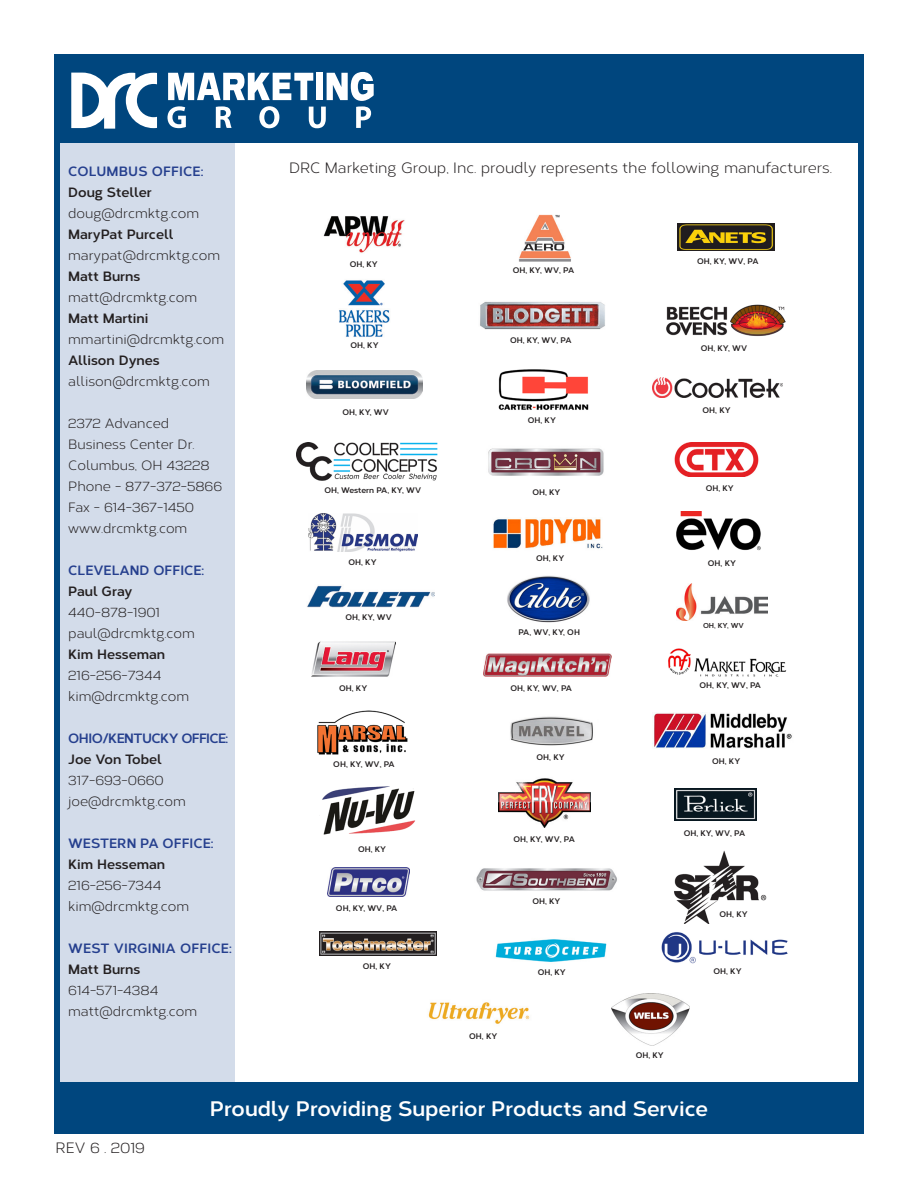
<style>
.page{position:relative;width:918px;height:1188px;background:#fff}
.page>*{position:absolute;margin:0;border:0;box-sizing:border-box;transform-origin:0 0}
.t1{font:700 21px "Corbert";color:#fff}
.t2{font:15px "Corbert";color:#231f20}
.t3{font:13.5px "Corbert";color:#231f20}
.t4{font:700 13.5px "Corbert";color:#231f20}
.t5{font:700 13.5px "Corbert";color:#253f8e}
.t6{font:700 13.5px "Corbert";letter-spacing:-.04em;color:#253f8e}
.t7{font:700 8.1px "Corbert";color:#231f20}
.t8{font:700 7.2px "Corbert";color:#231f20}
</style>
<div class="page">
<div style="left:54px;top:139px;width:181px;height:995px;background:#d3dcea"></div>
<div style="left:54px;top:54px;width:810px;height:89px;background:#00467e"></div>
<div style="left:54px;top:1082px;width:810px;height:52px;background:#00467e"></div>
<img style="left:519px;top:214px;width:52px;height:48px">
<img style="left:678px;top:223px;width:96px;height:27px">
<img style="left:307px;top:371px;width:115px;height:28px">
<img style="left:480px;top:301px;width:125px;height:29px">
<img style="left:307px;top:585px;width:128px;height:23px">
<img style="left:676px;top:583px;width:92px;height:38px">
<img style="left:483px;top:654px;width:129px;height:22px">
<img style="left:674px;top:788px;width:82px;height:32px">
<img style="left:328px;top:867px;width:82px;height:29px">
<img style="left:499px;top:778px;width:92px;height:49px">
<img style="left:311px;top:641px;width:85px;height:36px">
<img style="left:674px;top:850px;width:93px;height:74px">
<img style="left:320px;top:932px;width:116px;height:24px">
<img style="left:476px;top:868px;width:141px;height:23px">
<img style="left:611px;top:994px;width:78px;height:52px">
<svg style="left:71px;top:73px;width:86px;height:56px"></svg>
<svg style="left:168px;top:72px;width:206px;height:56px"></svg>
<img style="left:666px;top:304px;width:119px;height:33px">
<img style="left:498px;top:369px;width:91px;height:41px">
<img style="left:652px;top:378px;width:131px;height:20px">
<img style="left:309px;top:513px;width:109px;height:39px">
<img style="left:493px;top:519px;width:110px;height:30px">
<img style="left:668px;top:648px;width:119px;height:29px">
<img style="left:317px;top:710px;width:91px;height:45px">
<img style="left:322px;top:786px;width:93px;height:49px">
<img style="left:495px;top:939px;width:112px;height:23px">
<div style="left:54px;top:54px;width:810px;height:1080px;border:6px solid #00467e"></div>
<img style="left:507px;top:576px;width:83px;height:47px">
<img style="left:296px;top:442px;width:141px;height:39px">
<img style="left:652px;top:712px;width:140px;height:37px">
<img style="left:676px;top:512px;width:85px;height:39px">
<img style="left:674px;top:443px;width:85px;height:33px">
<img style="left:510px;top:716px;width:83px;height:30px">
<img style="left:661px;top:932px;width:127px;height:32px">
<img style="left:488px;top:448px;width:116px;height:28px">
<img style="left:323px;top:216px;width:82px;height:37px">
<img style="left:339px;top:280px;width:51px;height:57px">
<img style="left:428px;top:1002px;width:102px;height:22px">
<p class="t5" style="left:68px;top:161px;width:137px">COLUMBUS OFFICE:</p>
<p class="t4" style="left:68px;top:182px;width:85px">Doug Steller</p>
<p class="t3" style="left:68px;top:203px;width:132px">doug@drcmktg.com</p>
<p class="t4" style="left:68px;top:224px;width:107px">MaryPat Purcell</p>
<p class="t3" style="left:68px;top:245px;width:154px">marypat@drcmktg.com</p>
<p class="t4" style="left:68px;top:266px;width:74px">Matt Burns</p>
<p class="t3" style="left:68px;top:287px;width:130px">matt@drcmktg.com</p>
<p class="t4" style="left:68px;top:308px;width:82px">Matt Martini</p>
<p class="t3" style="left:68px;top:329px;width:158px">mmartini@drcmktg.com</p>
<p class="t4" style="left:68px;top:350px;width:93px">Allison Dynes</p>
<p class="t3" style="left:68px;top:371px;width:143px">allison@drcmktg.com</p>
<p class="t3" style="left:68px;top:413px;width:102px">2372 Advanced</p>
<p class="t3" style="left:68px;top:434px;width:128px">Business Center Dr.</p>
<p class="t3" style="left:68px;top:455px;width:143px">Columbus, OH 43228</p>
<p class="t3" style="left:68px;top:476px;width:156px">Phone - 877-372-5866</p>
<p class="t3" style="left:68px;top:497px;width:127px">Fax - 614-367-1450</p>
<p class="t3" style="left:68px;top:518px;width:121px">www.drcmktg.com</p>
<p class="t5" style="left:68px;top:560px;width:138px">CLEVELAND OFFICE:</p>
<p class="t4" style="left:68px;top:581px;width:66px">Paul Gray</p>
<p class="t3" style="left:68px;top:602px;width:93px">440-878-1901</p>
<p class="t3" style="left:68px;top:623px;width:128px">paul@drcmktg.com</p>
<p class="t4" style="left:68px;top:644px;width:98px">Kim Hesseman</p>
<p class="t3" style="left:68px;top:665px;width:95px">216-256-7344</p>
<p class="t3" style="left:68px;top:686px;width:123px">kim@drcmktg.com</p>
<p class="t6" style="left:68px;top:728px;width:162px">OHIO/KENTUCKY OFFICE:</p>
<p class="t4" style="left:68px;top:749px;width:95px">Joe Von Tobel</p>
<p class="t3" style="left:68px;top:770px;width:97px">317-693-0660</p>
<p class="t3" style="left:68px;top:791px;width:119px">joe@drcmktg.com</p>
<p class="t5" style="left:68px;top:833px;width:147px">WESTERN PA OFFICE:</p>
<p class="t4" style="left:68px;top:854px;width:98px">Kim Hesseman</p>
<p class="t3" style="left:68px;top:875px;width:95px">216-256-7344</p>
<p class="t3" style="left:68px;top:896px;width:123px">kim@drcmktg.com</p>
<p class="t5" style="left:68px;top:938px;width:165px">WEST VIRGINIA OFFICE:</p>
<p class="t4" style="left:68px;top:959px;width:74px">Matt Burns</p>
<p class="t3" style="left:68px;top:980px;width:92px">614-571-4384</p>
<p class="t3" style="left:68px;top:1001px;width:130px">matt@drcmktg.com</p>
<p class="t2" style="left:289px;top:157px;width:545px">DRC Marketing Group, Inc. proudly represents the following manufacturers.</p>
<p class="t7" style="left:350px;top:257px;width:30px">OH, KY</p>
<p class="t7" style="left:513px;top:264px;width:63px">OH, KY, WV, PA</p>
<p class="t7" style="left:697px;top:255px;width:63px">OH, KY, WV, PA</p>
<p class="t7" style="left:350px;top:339px;width:30px">OH, KY</p>
<p class="t7" style="left:510px;top:334px;width:63px">OH, KY, WV, PA</p>
<p class="t7" style="left:701px;top:342px;width:48px">OH, KY, WV</p>
<p class="t7" style="left:343px;top:405px;width:48px">OH, KY, WV</p>
<p class="t7" style="left:528px;top:414px;width:30px">OH, KY</p>
<p class="t7" style="left:703px;top:404px;width:30px">OH, KY</p>
<p class="t7" style="left:324px;top:484px;width:98px">OH, Western PA, KY, WV</p>
<p class="t7" style="left:532px;top:485px;width:30px">OH, KY</p>
<p class="t7" style="left:706px;top:482px;width:30px">OH, KY</p>
<p class="t7" style="left:348px;top:556px;width:30px">OH, KY</p>
<p class="t7" style="left:536px;top:552px;width:30px">OH, KY</p>
<p class="t7" style="left:708px;top:557px;width:30px">OH, KY</p>
<p class="t7" style="left:345px;top:611px;width:48px">OH, KY, WV</p>
<p class="t7" style="left:519px;top:626px;width:63px">PA, WV, KY, OH</p>
<p class="t8" style="left:703px;top:620px;width:43px">OH, KY, WV</p>
<p class="t7" style="left:339px;top:682px;width:30px">OH, KY</p>
<p class="t7" style="left:511px;top:681px;width:63px">OH, KY, WV, PA</p>
<p class="t7" style="left:700px;top:679px;width:63px">OH, KY, WV, PA</p>
<p class="t7" style="left:333px;top:758px;width:63px">OH, KY, WV, PA</p>
<p class="t7" style="left:537px;top:751px;width:30px">OH, KY</p>
<p class="t7" style="left:712px;top:755px;width:30px">OH, KY</p>
<p class="t7" style="left:513px;top:833px;width:63px">OH, KY, WV, PA</p>
<p class="t7" style="left:684px;top:827px;width:63px">OH, KY, WV, PA</p>
<p class="t7" style="left:358px;top:843px;width:30px">OH, KY</p>
<p class="t7" style="left:336px;top:902px;width:63px">OH, KY, WV, PA</p>
<p class="t7" style="left:532px;top:895px;width:30px">OH, KY</p>
<p class="t7" style="left:720px;top:908px;width:30px">OH, KY</p>
<p class="t7" style="left:363px;top:960px;width:30px">OH, KY</p>
<p class="t7" style="left:538px;top:966px;width:30px">OH, KY</p>
<p class="t7" style="left:713px;top:965px;width:30px">OH, KY</p>
<p class="t7" style="left:469px;top:1030px;width:30px">OH, KY</p>
<p class="t7" style="left:636px;top:1049px;width:30px">OH, KY</p>
<p class="t2" style="left:56px;top:1137px;width:91px">REV 6 . 2019</p>
<p class="t1" style="left:210px;top:1092px;width:500px">Proudly Providing Superior Products and Service</p>
</div>
